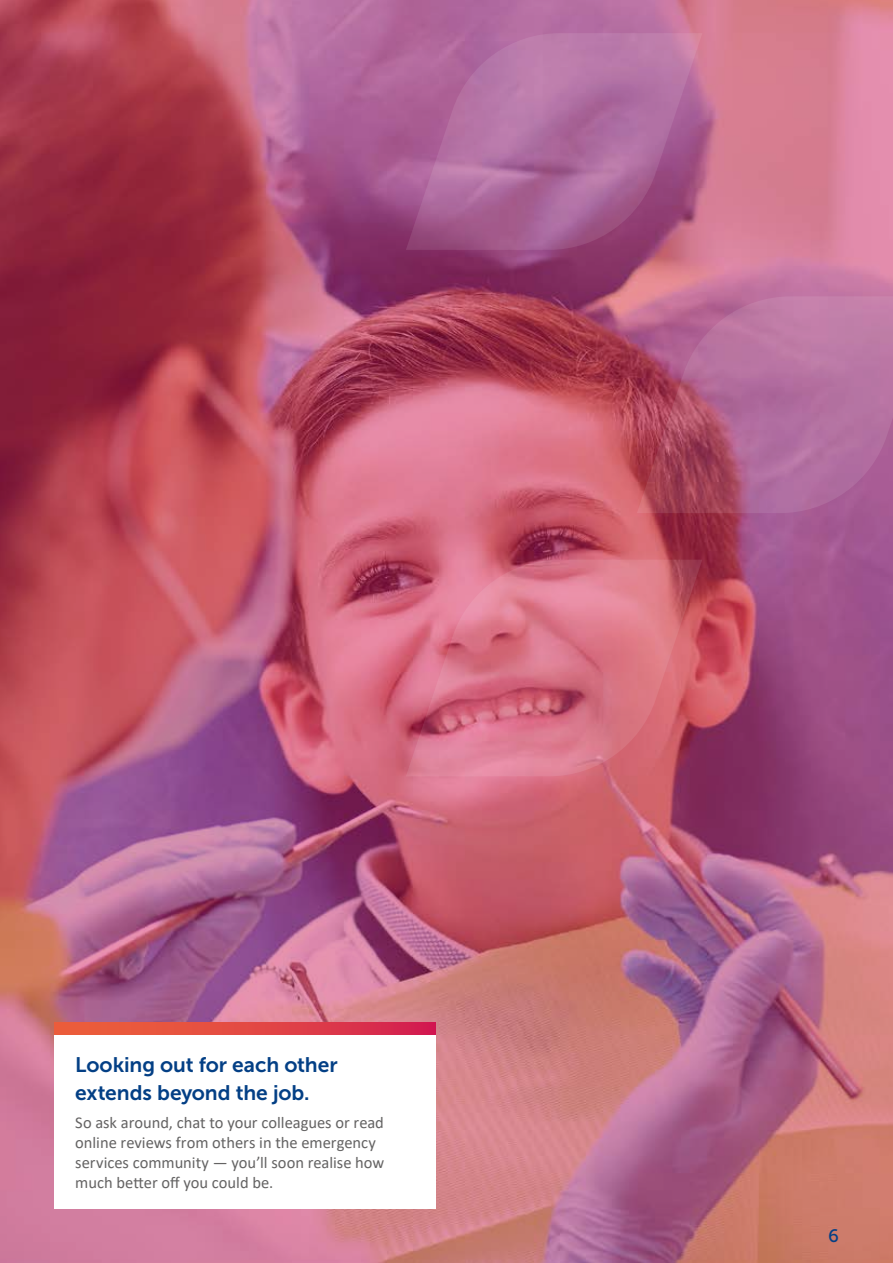
<style>
.page{position:relative;width:893px;height:1263px;background:#fff}
.page>*{position:absolute;margin:0;border:0;box-sizing:border-box;transform-origin:0 0}
.t1{font:21px/28.5px "Museo Sans 700";letter-spacing:-.005em;color:#033f85}
.t2{font:18px "Museo Sans 500";color:#033f85}
.t3{font:16.5px/19.8px "Calibri";color:#646363}
</style>
<div class="page">
<img style="left:0;top:0;width:893px;height:1263px">
<div style="left:54px;top:1034px;width:382px;height:175px;background:#fff"></div>
<svg style="left:406px;top:560px;width:296px;height:216px;background:#d67184"></svg>
<svg style="left:406px;top:33px;width:296px;height:217px;background:#ad689a"></svg>
<svg style="left:637px;top:296px;width:256px;height:217px;background:#b2658e"></svg>
<svg style="left:54px;top:1022px;width:382px;height:12px;background:#e14444"></svg>
<p class="t1" style="left:75px;top:1050px;width:264px">Looking out for each other extends beyond the job.</p>
<p class="t3" style="left:75px;top:1112px;width:311px">So ask around, chat to your colleagues or read online reviews from others in the emergency services community — you’ll soon realise how much better off you could be.</p>
<p class="t2" style="left:828px;top:1226px;width:12px">6</p>
</div>
